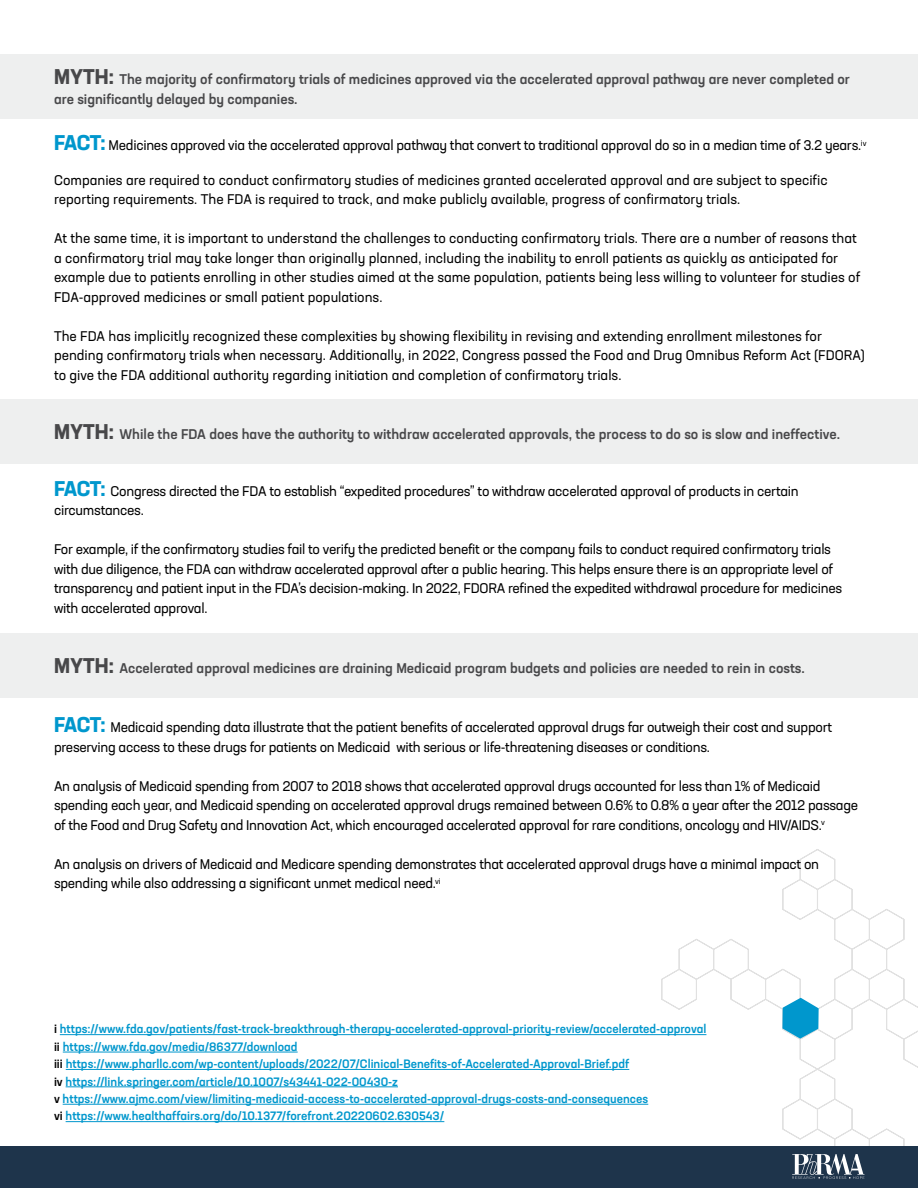
<style>
.page{position:relative;width:918px;height:1188px;background:#fff}
.page>*{position:absolute;margin:0;border:0;box-sizing:border-box;transform-origin:0 0}
.t1{font:13.8px/19.5px "Neusa Next Std";letter-spacing:-.02em;color:#000}
.t2{font:13.8px/19.5px "Neusa Next Std";color:#000}
.t3{font:500 13.8px/19.5px "Neusa Next Std";color:#48484a}
.t4{font:500 12px/17.4px "Neusa Next Std";color:#0097cd}
.s1{font-weight:700;font-size:21px}
.s2{font-weight:700;font-size:21px;color:#0097cd}
.s3{color:#000}
</style>
<div class="page">
<svg style="left:661px;top:849px;width:257px;height:298px"></svg>
<div style="left:0;top:54px;width:918px;height:64px;background:#eeefef"></div>
<hr style="left:60px;top:1034px;width:646px;height:1px;background:#0097cd">
<hr style="left:63px;top:1052px;width:235px;height:1px;background:#0097cd">
<hr style="left:66px;top:1069px;width:563px;height:1px;background:#0097cd">
<hr style="left:66px;top:1087px;width:332px;height:1px;background:#0097cd">
<hr style="left:63px;top:1104px;width:585px;height:1px;background:#0097cd">
<hr style="left:66px;top:1121px;width:378px;height:1px;background:#0097cd">
<div style="left:0;top:1147px;width:918px;height:41px;background:#1e344b"></div>
<svg style="left:792px;top:1154px;width:72px;height:25px"></svg>
<div style="left:0;top:399px;width:918px;height:64px;background:#eeefef"></div>
<div style="left:0;top:633px;width:918px;height:64px;background:#eeefef"></div>
<svg style="left:782px;top:998px;width:37px;height:41px"></svg>
<p class="t3" style="left:54px;top:69px;width:798px"><span class="s1">MYTH:</span> The majority of confirmatory trials of medicines approved via the accelerated approval pathway are never completed or are significantly delayed by companies.</p>
<p class="t1" style="left:54px;top:136px;width:814px"><span class="s2">FACT:</span> Medicines approved via the accelerated approval pathway that convert to traditional approval do so in a median time of 3.2 years.<sup>iv</sup></p>
<p class="t2" style="left:54px;top:170px;width:775px">Companies are required to conduct confirmatory studies of medicines granted accelerated approval and are subject to specific reporting requirements. The FDA is required to track, and make publicly available, progress of confirmatory trials.</p>
<p class="t2" style="left:54px;top:229px;width:808px">At the same time, it is important to understand the challenges to conducting confirmatory trials. There are a number of reasons that a confirmatory trial may take longer than originally planned, including the inability to enroll patients as quickly as anticipated for example due to patients enrolling in other studies aimed at the same population, patients being less willing to volunteer for studies of FDA-approved medicines or small patient populations.</p>
<p class="t2" style="left:54px;top:326px;width:813px">The FDA has implicitly recognized these complexities by showing flexibility in revising and extending enrollment milestones for pending confirmatory trials when necessary. Additionally, in 2022, Congress passed the Food and Drug Omnibus Reform Act (FDORA) to give the FDA additional authority regarding initiation and completion of confirmatory trials.</p>
<p class="t3" style="left:54px;top:425px;width:788px"><span class="s1">MYTH:</span> While the FDA does have the authority to withdraw accelerated approvals, the process to do so is slow and ineffective.</p>
<p class="t1" style="left:54px;top:481px;width:746px"><span class="s2">FACT:</span> Congress directed the FDA to establish “expedited procedures” to withdraw accelerated approval of products in certain circumstances.</p>
<p class="t1" style="left:54px;top:540px;width:790px">For example, if the confirmatory studies fail to verify the predicted benefit or the company fails to conduct required confirmatory trials with due diligence, the FDA can withdraw accelerated approval after a public hearing. This helps ensure there is an appropriate level of transparency and patient input in the FDA’s decision-making. In 2022, FDORA refined the expedited withdrawal procedure for medicines with accelerated approval.</p>
<p class="t3" style="left:54px;top:658px;width:752px"><span class="s1">MYTH:</span> Accelerated approval medicines are draining Medicaid program budgets and policies are needed to rein in costs.</p>
<p class="t1" style="left:54px;top:717px;width:780px"><span class="s2">FACT:</span> Medicaid spending data illustrate that the patient benefits of accelerated approval drugs far outweigh their cost and support preserving access to these drugs for patients on Medicaid with serious or life-threatening diseases or conditions.</p>
<p class="t1" style="left:54px;top:776px;width:806px">An analysis of Medicaid spending from 2007 to 2018 shows that accelerated approval drugs accounted for less than 1% of Medicaid spending each year, and Medicaid spending on accelerated approval drugs remained between 0.6% to 0.8% a year after the 2012 passage of the Food and Drug Safety and Innovation Act, which encouraged accelerated approval for rare conditions, oncology and HIV/AIDS.<sup>v</sup></p>
<p class="t1" style="left:54px;top:854px;width:767px">An analysis on drivers of Medicaid and Medicare spending demonstrates that accelerated approval drugs have a minimal impact on spending while also addressing a significant unmet medical need.<sup>vi</sup></p>
<p class="t4" style="left:54px;top:1020px;width:654px"><span class="s3">i</span> https://www.fda.gov/patients/fast-track-breakthrough-therapy-accelerated-approval-priority-review/accelerated-approval <span class="s3">ii</span> https://www.fda.gov/media/86377/download<br><span class="s3">iii</span> https://www.pharllc.com/wp-content/uploads/2022/07/Clinical-Benefits-of-Accelerated-Approval-Brief.pdf<br><span class="s3">iv</span> https://link.springer.com/article/10.1007/s43441-022-00430-z<br><span class="s3">v</span> https://www.ajmc.com/view/limiting-medicaid-access-to-accelerated-approval-drugs-costs-and-consequences<br><span class="s3">vi</span> https://www.healthaffairs.org/do/10.1377/forefront.20220602.630543/</p>
</div>
